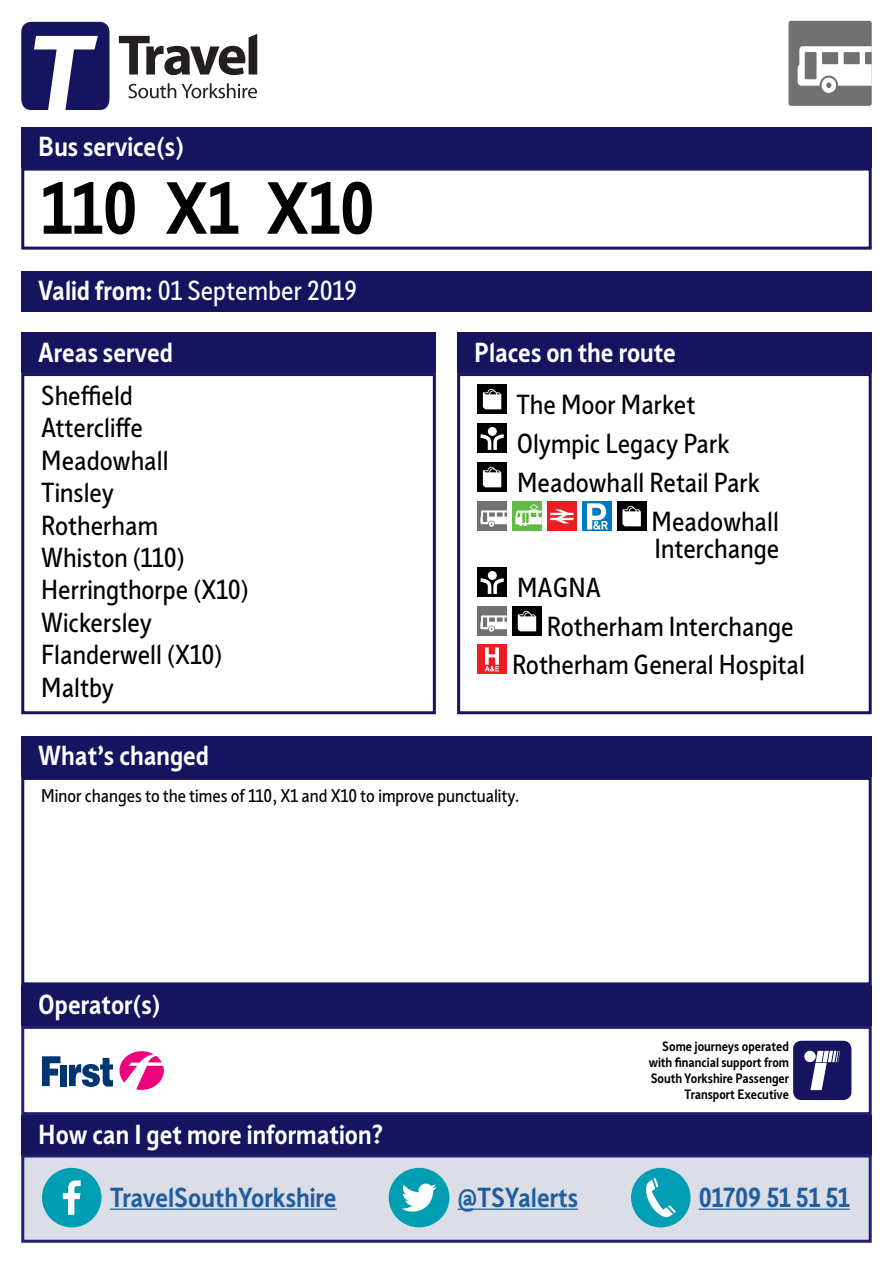
<style>
.page{position:relative;width:893px;height:1263px;background:#fff}
.page>*{position:absolute;margin:0;border:0;box-sizing:border-box;transform-origin:0 0}
.t1{font:700 72px "Sheffield Sans 2";color:#000}
.t2{font:27px/32.4px "Sheffield Sans 2";color:#000}
.t3{font:700 27px "Sheffield Sans 2";color:#fff}
.t4{font:700 27px "Sheffield Sans 2";color:#215e9e}
.t5{font:27px "Sheffield Sans 2";color:#fff}
.t6{font:18px "Sheffield Sans 2";color:#000}
.t7{font:700 13.35px/16px "Sheffield Sans 2";color:#000;text-align:right}
.s1{font-weight:700}
</style>
<div class="page">
<div style="left:21px;top:271px;width:851px;height:40px;background:#16145f"></div>
<div style="left:21px;top:127px;width:851px;height:41px;background:#16145f"></div>
<div style="left:21px;top:168px;width:851px;height:82px;border:3px solid #16145f"></div>
<div style="left:21px;top:736px;width:851px;height:41px;background:#16145f"></div>
<div style="left:21px;top:777px;width:851px;height:208px;border:3px solid #16145f"></div>
<div style="left:21px;top:333px;width:415px;height:40px;background:#16145f"></div>
<div style="left:21px;top:373px;width:415px;height:341px;border:3px solid #16145f"></div>
<div style="left:457px;top:333px;width:415px;height:40px;background:#16145f"></div>
<div style="left:477px;top:385px;width:30px;height:29px;background:#000"></div>
<svg style="left:483px;top:389px;width:18px;height:20px"></svg>
<div style="left:477px;top:424px;width:30px;height:29px;background:#000"></div>
<div style="left:488px;top:427px;width:9px;height:9px;background:#fff;border-radius:50%"></div>
<svg style="left:481px;top:434px;width:23px;height:16px"></svg>
<div style="left:477px;top:463px;width:30px;height:29px;background:#000"></div>
<svg style="left:483px;top:467px;width:18px;height:20px"></svg>
<div style="left:477px;top:501px;width:30px;height:30px;background:#707271"></div>
<svg style="left:480px;top:510px;width:27px;height:17px"></svg>
<div style="left:512px;top:501px;width:30px;height:30px;background:#62bb46"></div>
<svg style="left:515px;top:504px;width:27px;height:22px"></svg>
<div style="left:547px;top:502px;width:30px;height:29px;background:#ed1d24"></div>
<svg style="left:550px;top:509px;width:23px;height:14px"></svg>
<div style="left:582px;top:502px;width:30px;height:29px;background:#0079c1"></div>
<svg style="left:587px;top:503px;width:21px;height:26px"></svg>
<div style="left:617px;top:502px;width:29px;height:29px;background:#000"></div>
<svg style="left:622px;top:506px;width:19px;height:20px"></svg>
<div style="left:477px;top:568px;width:30px;height:29px;background:#000"></div>
<div style="left:488px;top:571px;width:9px;height:9px;background:#fff;border-radius:50%"></div>
<svg style="left:481px;top:578px;width:23px;height:16px"></svg>
<div style="left:477px;top:606px;width:30px;height:30px;background:#707271"></div>
<svg style="left:480px;top:615px;width:27px;height:17px"></svg>
<div style="left:512px;top:607px;width:30px;height:29px;background:#000"></div>
<svg style="left:518px;top:611px;width:18px;height:20px"></svg>
<div style="left:477px;top:644px;width:30px;height:30px;background:#ed1d24"></div>
<svg style="left:485px;top:647px;width:14px;height:24px"></svg>
<div style="left:457px;top:373px;width:415px;height:341px;border:3px solid #16145f"></div>
<div style="left:21px;top:985px;width:851px;height:41px;background:#16145f"></div>
<div style="left:21px;top:1026px;width:851px;height:89px;border:3px solid #221f72"></div>
<div style="left:793px;top:1041px;width:58px;height:59px;background:#16145f;border-radius:8px"></div>
<div style="left:804px;top:1051px;width:12px;height:11px;background:#fff;border-radius:50%"></div>
<svg style="left:810px;top:1051px;width:30px;height:39px"></svg>
<svg style="left:119px;top:1051px;width:45px;height:39px"></svg>
<svg style="left:42px;top:1056px;width:18px;height:30px"></svg>
<div style="left:60px;top:1065px;width:7px;height:21px;background:#003573"></div>
<svg style="left:69px;top:1058px;width:44px;height:29px"></svg>
<div style="left:789px;top:21px;width:83px;height:85px;background:#707271;border-radius:3px"></div>
<svg style="left:798px;top:46px;width:74px;height:47px"></svg>
<svg style="left:128px;top:83px;width:48px;height:15px"></svg>
<svg style="left:182px;top:83px;width:75px;height:15px"></svg>
<svg style="left:119px;top:34px;width:138px;height:41px"></svg>
<svg style="left:21px;top:22px;width:88px;height:88px"></svg>
<div style="left:21px;top:1115px;width:851px;height:40px;background:#16145f"></div>
<div style="left:21px;top:1154px;width:851px;height:89px;background:#dbdee7;border:3px solid #221f72"></div>
<hr style="left:110px;top:1208px;width:227px;height:2px;background:#215e9e">
<hr style="left:458px;top:1208px;width:120px;height:2px;background:#215e9e">
<hr style="left:699px;top:1208px;width:151px;height:2px;background:#215e9e">
<div style="left:42px;top:1168px;width:60px;height:59px;background:#009eb3;border-radius:50%"></div>
<svg style="left:63px;top:1180px;width:18px;height:35px"></svg>
<div style="left:389px;top:1168px;width:60px;height:59px;background:#009eb3;border-radius:50%"></div>
<svg style="left:401px;top:1183px;width:36px;height:28px"></svg>
<div style="left:631px;top:1168px;width:60px;height:59px;background:#029eb3;border-radius:50%"></div>
<svg style="left:646px;top:1178px;width:30px;height:39px"></svg>
<p class="t3" style="left:38px;top:128px;width:147px">Bus service(s)</p>
<h1 class="t1" style="left:41px;top:160px;width:335px">110 X1 X10</h1>
<p class="t5" style="left:38px;top:272px;width:320px"><span class="s1">Valid from:</span> 01 September 2019</p>
<p class="t3" style="left:38px;top:334px;width:136px">Areas served</p>
<p class="t2" style="left:41px;top:379px;width:209px">Sheffield<br>Attercliffe<br>Meadowhall<br>Tinsley<br>Rotherham<br>Whiston (110)<br>Herringthorpe (X10)<br>Wickersley<br>Flanderwell (X10)<br>Maltby</p>
<p class="t3" style="left:474px;top:334px;width:203px">Places on the route</p>
<p class="t2" style="left:516px;top:388px;width:180px">The Moor Market</p>
<p class="t2" style="left:517px;top:427px;width:214px">Olympic Legacy Park</p>
<p class="t2" style="left:517px;top:466px;width:244px">Meadowhall Retail Park</p>
<p class="t2" style="left:652px;top:505px;width:129px">Meadowhall</p>
<p class="t2" style="left:654px;top:532px;width:126px">Interchange</p>
<p class="t2" style="left:517px;top:571px;width:85px">MAGNA</p>
<p class="t2" style="left:547px;top:610px;width:248px">Rotherham Interchange</p>
<p class="t2" style="left:512px;top:647px;width:294px">Rotherham General Hospital</p>
<p class="t3" style="left:38px;top:738px;width:172px">What’s changed</p>
<p class="t6" style="left:41px;top:784px;width:480px">Minor changes to the times of 110, X1 and X10 to improve punctuality.</p>
<p class="t3" style="left:38px;top:987px;width:124px">Operator(s)</p>
<p class="t7" style="left:649px;top:1038px;width:142px">Some journeys operated with financial support from<br>South Yorkshire Passenger<br>Transport Executive</p>
<p class="t3" style="left:38px;top:1116px;width:347px">How can I get more information?</p>
<p class="t4" style="left:110px;top:1179px;width:228px">TravelSouthYorkshire</p>
<p class="t4" style="left:458px;top:1179px;width:122px">@TSYalerts</p>
<p class="t4" style="left:699px;top:1179px;width:153px">01709 51 51 51</p>
</div>
